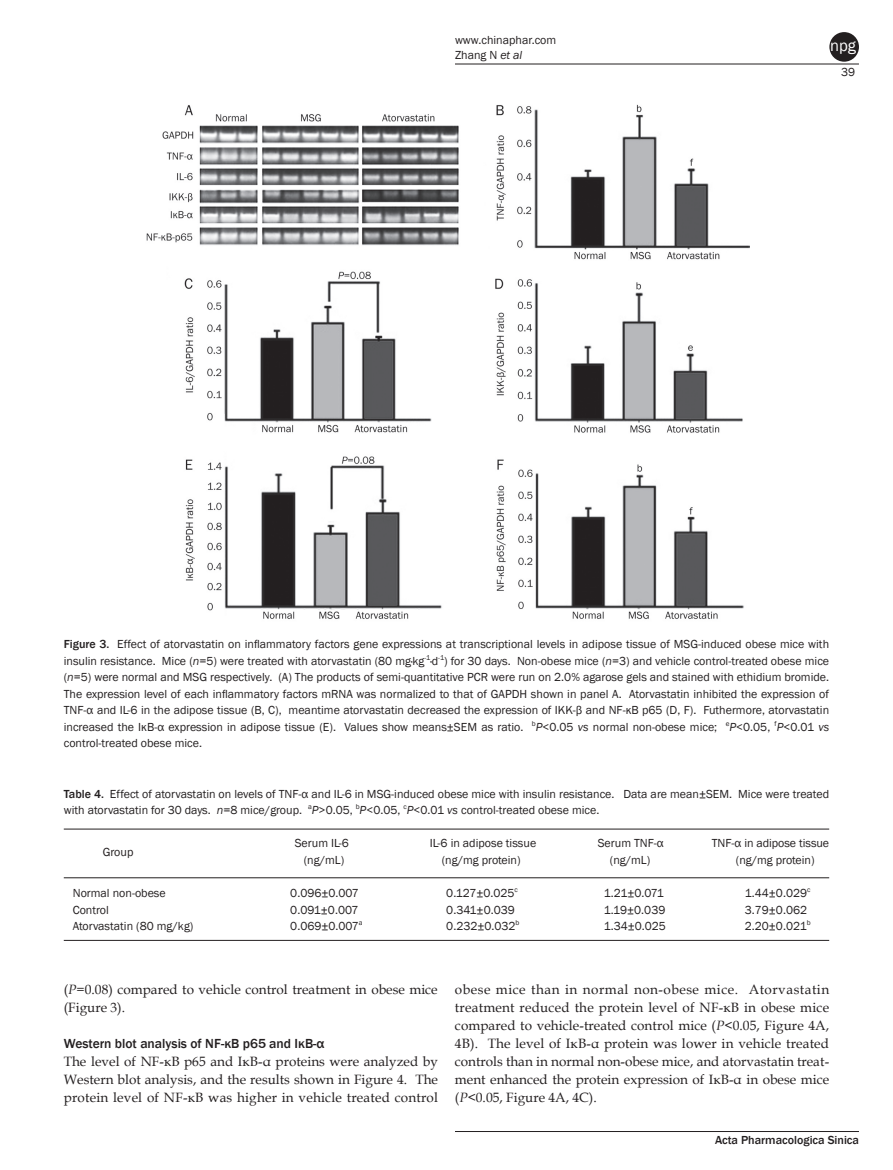
<style>
.page{position:relative;width:893px;height:1170px;background:#fff}
.page>*{position:absolute;margin:0;border:0;box-sizing:border-box;transform-origin:0 0}
.t1{font:16.5px "Franklin Gothic";color:#fff}
.t2{font:13.5px/18px "Book Antiqua";color:#231f20;text-align:justify}
.t3{font:500 13.5px "Franklin Gothic";color:#231f20}
.t4{font:12px/16.5px "Franklin Gothic";color:#231f20}
.t5{font:500 12px "Franklin Gothic";color:#231f20}
.s1{font-style:italic}
.s2{font-weight:500}
</style>
<div class="page">
<hr style="left:455px;top:64px;width:404px;height:1px;background:#231f20">
<hr style="left:455px;top:1131px;width:404px;height:1px;background:#231f20">
<div style="left:829px;top:32px;width:30px;height:30px;background:#231f20;border-radius:50%"></div>
<hr style="left:64px;top:828px;width:765px;height:1px;background:#231f20">
<hr style="left:64px;top:877px;width:765px;height:1px;background:#231f20">
<hr style="left:64px;top:939px;width:765px;height:1px;background:#231f20">
<img style="left:146px;top:104px;width:603px;height:515px">
<p class="t4" style="left:455px;top:32px;width:103px;line-height:15px">www.chinaphar.com<br>Zhang N <span class="s1">et al</span></p>
<h1 class="t1" style="left:830px;top:35px;width:27px">npg</h1>
<p class="t4" style="left:841px;top:64px;width:16px">39</p>
<p class="t4" style="left:64px;top:636px;width:767px;text-align:justify"><span class="s2">Figure 3.</span> Effect of atorvastatin on inflammatory factors gene expressions at transcriptional levels in adipose tissue of MSG-induced obese mice with insulin resistance. Mice (<span class="s1">n</span>=5) were treated with atorvastatin (80 mg·kg<sup>-1</sup>·d<sup>-1</sup>) for 30 days. Non-obese mice (<span class="s1">n</span>=3) and vehicle control-treated obese mice (<span class="s1">n</span>=5) were normal and MSG respectively. (A) The products of semi-quantitative PCR were run on 2.0% agarose gels and stained with ethidium bromide.<br>The expression level of each inflammatory factors mRNA was normalized to that of GAPDH shown in panel A. Atorvastatin inhibited the expression of TNF-α and IL-6 in the adipose tissue (B, C), meantime atorvastatin decreased the expression of IKK-β and NF-κB p65 (D, F). Futhermore, atorvastatin increased the IκB-α expression in adipose tissue (E). Values show means±SEM as ratio. <sup>b</sup><span class="s1">P</span>&lt;0.05 <span class="s1">vs</span> normal non-obese mice; <sup>e</sup><span class="s1">P</span>&lt;0.05, <sup>f</sup><span class="s1">P</span>&lt;0.01 <span class="s1">vs </span>control-treated obese mice.</p>
<p class="t4" style="left:64px;top:785px;width:767px"><span class="s2">Table 4.</span> Effect of atorvastatin on levels of TNF-α and IL-6 in MSG-induced obese mice with insulin resistance. Data are mean±SEM. Mice were treated with atorvastatin for 30 days. <span class="s1">n</span>=8 mice/group. <sup>a</sup><span class="s1">P</span>&gt;0.05, <sup>b</sup><span class="s1">P</span>&lt;0.05, <sup>c</sup><span class="s1">P</span>&lt;0.01 <span class="s1">vs</span> control-treated obese mice.</p>
<p class="t4" style="left:103px;top:844px;width:32px">Group</p>
<p class="t4" style="left:295px;top:835px;width:56px">Serum IL-6</p>
<p class="t4" style="left:430px;top:835px;width:108px">IL-6 in adipose tissue</p>
<p class="t4" style="left:598px;top:835px;width:68px">Serum TNF-α</p>
<p class="t4" style="left:712px;top:835px;width:119px">TNF-α in adipose tissue</p>
<p class="t4" style="left:304px;top:851px;width:42px">(ng/mL)</p>
<p class="t4" style="left:442px;top:851px;width:80px">(ng/mg protein)</p>
<p class="t4" style="left:610px;top:851px;width:42px">(ng/mL)</p>
<p class="t4" style="left:736px;top:851px;width:80px">(ng/mg protein)</p>
<p class="t4" style="left:73px;top:884px;width:94px">Normal non-obese</p>
<p class="t4" style="left:290px;top:884px;width:70px">0.096±0.007</p>
<p class="t4" style="left:446px;top:884px;width:73px">0.127±0.025<sup>c</sup></p>
<p class="t4" style="left:604px;top:884px;width:62px">1.21±0.071</p>
<p class="t4" style="left:745px;top:884px;width:67px">1.44±0.029<sup>c</sup></p>
<p class="t4" style="left:73px;top:901px;width:38px">Control</p>
<p class="t4" style="left:290px;top:901px;width:70px">0.091±0.007</p>
<p class="t4" style="left:446px;top:901px;width:70px">0.341±0.039</p>
<p class="t4" style="left:604px;top:901px;width:63px">1.19±0.039</p>
<p class="t4" style="left:745px;top:901px;width:64px">3.79±0.062</p>
<p class="t4" style="left:73px;top:917px;width:122px">Atorvastatin (80 mg/kg)</p>
<p class="t4" style="left:290px;top:917px;width:74px">0.069±0.007<sup>a</sup></p>
<p class="t4" style="left:446px;top:917px;width:75px">0.232±0.032<sup>b</sup></p>
<p class="t4" style="left:604px;top:917px;width:64px">1.34±0.025</p>
<p class="t4" style="left:745px;top:917px;width:67px">2.20±0.021<sup>b</sup></p>
<p class="t2" style="left:64px;top:980px;width:375px">(<span class="s1">P</span>=0.08) compared to vehicle control treatment in obese mice (Figure 3).</p>
<p class="t3" style="left:64px;top:1035px;width:262px">Western blot analysis of NF-κB p65 and IκB-α</p>
<p class="t2" style="left:64px;top:1052px;width:376px">The level of NF-κB p65 and IκB-α proteins were analyzed by Western blot analysis, and the results shown in Figure 4. The protein level of NF-κB was higher in vehicle treated control</p>
<p class="t2" style="left:455px;top:980px;width:376px">obese mice than in normal non-obese mice. Atorvastatin treatment reduced the protein level of NF-κB in obese mice compared to vehicle-treated control mice (<span class="s1">P</span>&lt;0.05, Figure 4A, 4B). The level of IκB-α protein was lower in vehicle treated controls than in normal non-obese mice, and atorvastatin treat&shy;ment enhanced the protein expression of IκB-α in obese mice (<span class="s1">P</span>&lt;0.05, Figure 4A, 4C).</p>
<p class="t5" style="left:715px;top:1132px;width:145px">Acta Pharmacologica Sinica</p>
</div>
